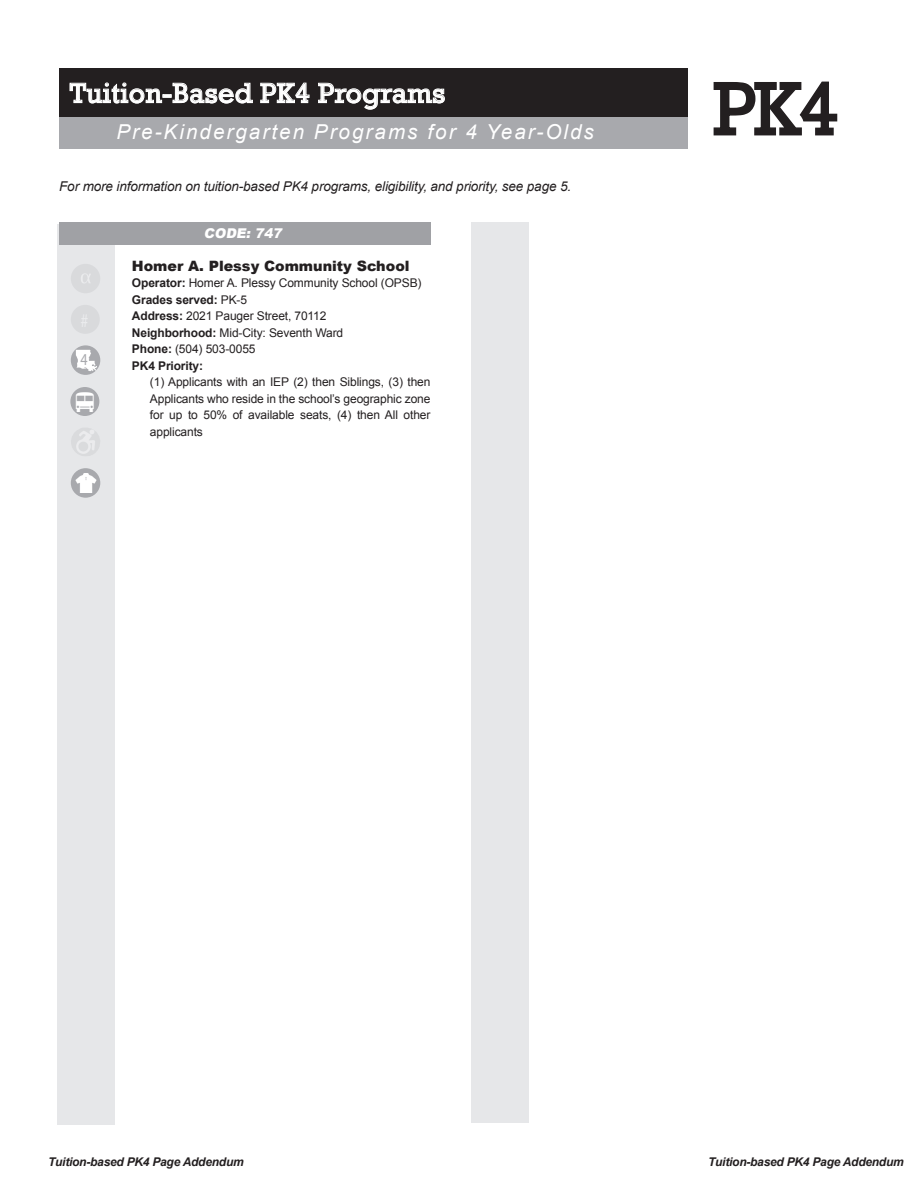
<style>
.page{position:relative;width:918px;height:1188px;background:#fff}
.page>*{position:absolute;margin:0;border:0;box-sizing:border-box;transform-origin:0 0}
.t1{font:76.5px "Rockwell";color:#231f20}
.t2{font:28.5px "Rockwell";letter-spacing:.01em;color:#fff}
.t3{font:italic 20.55px "Arial";letter-spacing:.1em;color:#fff}
.t4{font:16.65px "Myriad Pro";color:#a8a9ad;scale:.84 1}
.t5{font:900 14.25px "Arial";color:#231f20}
.listing__school_inde{font:italic 13.5px "Arial";letter-spacing:-.01em;color:#231f20}
.t6{font:italic 900 13.5px "Arial";color:#fff}
.t7{font:12px "Arial";letter-spacing:-.01em;color:#231f20}
.t8{font:italic 700 12px "Arial";letter-spacing:-.02em;color:#231f20}
.t9{font:700 12px "Arial";letter-spacing:-.01em;color:#231f20}
.s1{font-weight:700}
.s2{font-weight:400}
</style>
<div class="page">
<div style="left:59px;top:115px;width:629px;height:34px;background:#a8a9ad"></div>
<div style="left:59px;top:69px;width:629px;height:48px;background:#231f20"></div>
<svg style="left:70px;top:83px;width:183px;height:20px"></svg>
<svg style="left:260px;top:83px;width:50px;height:20px"></svg>
<svg style="left:318px;top:83px;width:127px;height:26px"></svg>
<svg style="left:713px;top:81px;width:125px;height:55px"></svg>
<div style="left:58px;top:224px;width:57px;height:900px;background:#e6e7e9"></div>
<div style="left:471px;top:222px;width:57px;height:900px;background:#e6e7e9"></div>
<div style="left:59px;top:223px;width:372px;height:22px;background:#a0a1a5"></div>
<div style="left:70px;top:387px;width:29px;height:29px;background:#a8a9ad;border-radius:50%"></div>
<div style="left:71px;top:305px;width:29px;height:29px;background:#d9dadc;border-radius:50%"></div>
<svg style="left:71px;top:345px;width:29px;height:30px"></svg>
<svg style="left:76px;top:350px;width:21px;height:21px"></svg>
<div style="left:71px;top:468px;width:29px;height:30px;background:#a8a9ad;border-radius:50%"></div>
<img style="left:74px;top:474px;width:25px;height:19px">
<div style="left:71px;top:264px;width:29px;height:29px;background:#d9dadc;border-radius:50%"></div>
<img style="left:81px;top:274px;width:10px;height:9px">
<p class="t2" style="left:70px;top:77px;width:377px">Tuition-Based PK4 Programs</p>
<p class="t1" style="left:713px;top:65px;width:128px">PK4</p>
<p class="t3" style="left:117px;top:119px;width:479px">Pre-Kindergarten Programs for 4 Year-Olds</p>
<p class="listing__school_inde" style="left:59px;top:177px;width:513px">For more information on tuition-based PK4 programs, eligibility, and priority, see page 5.</p>
<p class="t4" style="left:80px;top:349px;width:10px">4</p>
<p class="t6" style="left:204px;top:224px;width:82px">CODE: 747</p>
<p class="t5" style="left:132px;top:255px;width:279px">Homer A. Plessy Community School</p>
<p class="t7" style="left:132px;top:275px;width:291px"><span class="s1">Operator:</span> Homer A. Plessy Community School (OPSB)</p>
<p class="t9" style="left:132px;top:291px;width:117px">Grades served: <span class="s2">PK-5</span></p>
<p class="t7" style="left:132px;top:308px;width:196px"><span class="s1">Address:</span> 2021 Pauger Street, 70112</p>
<p class="t7" style="left:132px;top:324px;width:213px"><span class="s1">Neighborhood:</span> Mid-City: Seventh Ward</p>
<p class="t7" style="left:132px;top:341px;width:125px"><span class="s1">Phone:</span> (504) 503-0055</p>
<p class="t9" style="left:132px;top:357px;width:73px">PK4 Priority:</p>
<p class="t7" style="left:150px;top:374px;width:282px">(1) Applicants with an IEP (2) then Siblings, (3) then</p>
<p class="t7" style="left:150px;top:390px;width:282px">Applicants who reside in the school’s geographic zone</p>
<p class="t7" style="left:150px;top:407px;width:282px">for up to 50% of available seats, (4) then All other</p>
<p class="t7" style="left:150px;top:423px;width:54px">applicants</p>
<p class="t8" style="left:48px;top:1154px;width:197px">Tuition-based PK4 Page Addendum</p>
<p class="t8" style="left:708px;top:1154px;width:197px">Tuition-based PK4 Page Addendum</p>
</div>
